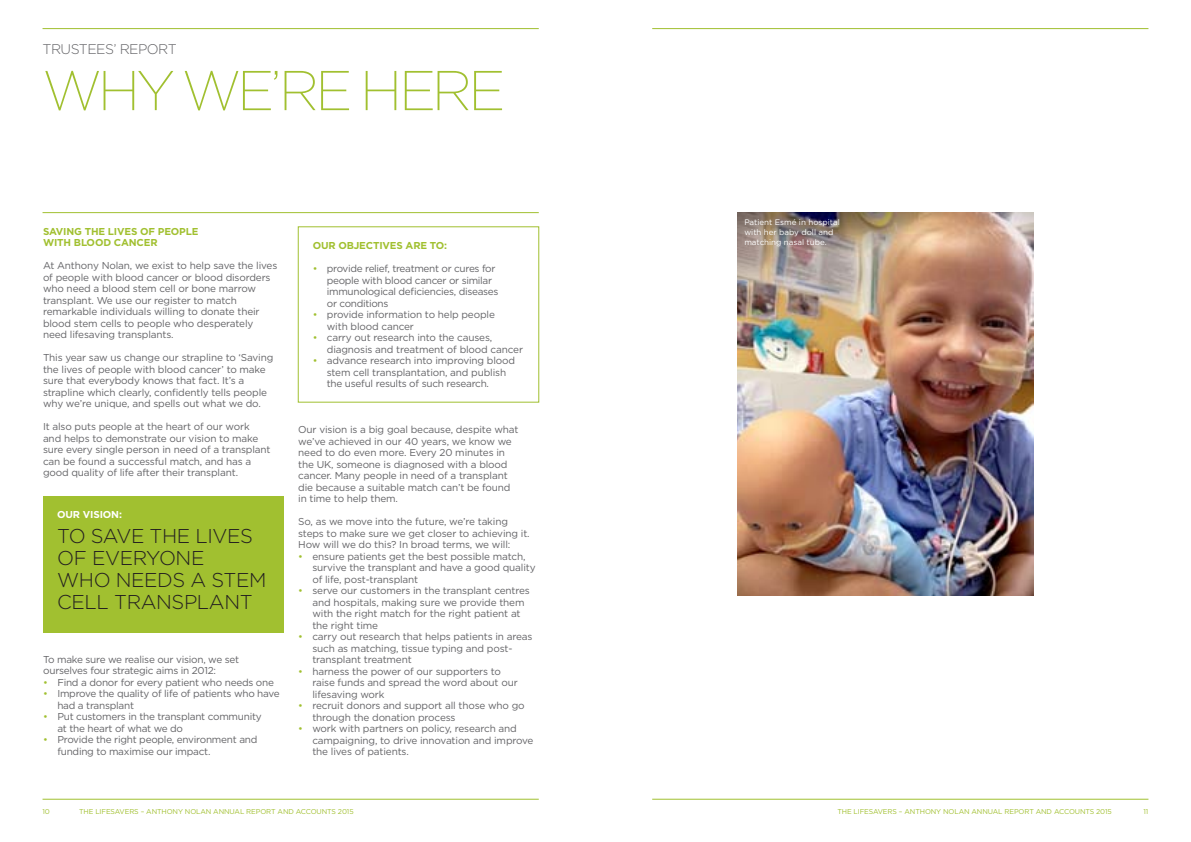
<style>
.page{position:relative;width:1191px;height:842px;background:#fff}
.page>*{position:absolute;margin:0;border:0;box-sizing:border-box;transform-origin:0 0}
.t1{font:200 56px "Gotham";letter-spacing:-.07em;color:#a1c030}
.t2{font:300 20px/22px "Gotham";letter-spacing:-.02em;color:#231f20}
.t3{font:300 14px "Gotham";letter-spacing:-.04em;color:#636366}
.t4{font:10px/11.5px "Gotham";letter-spacing:-.015em;color:#636366}
.t5{font:700 10px/11.5px "Gotham";letter-spacing:-.015em;color:#a1c030}
.t6{font:700 10px "Gotham";color:#fff}
.t7{font:8px/9.6px "Gotham";color:#fff}
.t8{font:7px "Gotham";letter-spacing:-.015em;color:#a1c030}
.s1{color:#a1c030}
</style>
<div class="page">
<hr style="left:43px;top:799px;width:496px;height:1px;background:#a1c030">
<hr style="left:43px;top:28px;width:496px;height:1px;background:#a1c030">
<hr style="left:652px;top:799px;width:496px;height:1px;background:#a1c030">
<hr style="left:652px;top:28px;width:496px;height:1px;background:#a1c030">
<img style="left:737px;top:213px;width:297px;height:382px">
<div style="left:43px;top:496px;width:240px;height:136px;background:#a1c030"></div>
<div style="left:298px;top:227px;width:241px;height:175px;border:1px solid #a1c030"></div>
<hr style="left:43px;top:212px;width:496px;height:1px;background:#a1c030">
<h3 class="t3" style="left:43px;top:40px;width:136px">TRUSTEES’ REPORT</h3>
<h1 class="t1" style="left:43px;top:56px;width:464px">WHY WE’RE H ERE</h1>
<p class="t5" style="left:43px;top:225px;width:157px;text-indent:23px">NG THE LIVES OF PEOPLE<br>WITH BLOOD CANCER</p>
<p class="t4" style="left:43px;top:260px;width:236px">At Anthony Nolan, we exist to help save the lives of people with blood cancer or blood disorders who need a blood stem cell or bone marrow transplant. We use our register to match remarkable individuals willing to donate their blood stem cells to people who desperately need lifesaving transplants.</p>
<p class="t4" style="left:43px;top:352px;width:232px">This year saw us change our strapline to ‘Saving the lives of people with blood cancer’ to make sure that everybody knows that fact. I t’s a strapline which clearly, confidently tells people why we’re unique, and spells out what we do.</p>
<p class="t4" style="left:43px;top:421px;width:229px">It also puts people at the heart of our work<br>and helps to demonstrate our vision to make sure every single person in need of a transplant can be found a successful match, and has a good quality of life after their transplant.</p>
<p class="t5" style="left:43px;top:225px;width:7px">SAVI</p>
<p class="t6" style="left:57px;top:508px;width:66px">OUR VISION:</p>
<h2 class="t2" style="left:57px;top:524px;width:206px">TO SAVE TH E LIVES<br>OF EVERYONE<br>WHO NEEDS A STEM<br>CELL TRANSPLANT</h2>
<p class="t4" style="left:43px;top:653px;width:198px">To make sure we realise our vision, we set ourselves four strategic aims in 2012:</p>
<p class="t4" style="left:43px;top:676px;width:232px"><span class="s1">•</span> Find a donor for every patient who needs one</p>
<p class="t4" style="left:57px;top:688px;width:224px;text-indent:-14px"><span class="s1">•</span> I mprove the quality of life of patients who have had a transplant</p>
<p class="t4" style="left:57px;top:711px;width:206px;text-indent:-14px"><span class="s1">•</span> Put customers in the transplant community at the heart of what we do</p>
<p class="t4" style="left:57px;top:734px;width:201px;text-indent:-14px"><span class="s1">•</span> Provide the right people, environment and funding to maximise our impact.</p>
<p class="t5" style="left:313px;top:240px;width:136px">OUR OBJECTIVES ARE TO:</p>
<p class="t4" style="left:327px;top:263px;width:173px;text-indent:-14px"><span class="s1">•</span> provide relief, treatment or cures for people with blood cancer or similar immunological deficiencies, diseases or conditions</p>
<p class="t4" style="left:327px;top:309px;width:170px;text-indent:-14px"><span class="s1">•</span> provide information to help people with blood cancer</p>
<p class="t4" style="left:327px;top:332px;width:198px;text-indent:-14px"><span class="s1">•</span> carry out research into the causes, diagnosis and treatment of blood cancer</p>
<p class="t4" style="left:327px;top:355px;width:190px;text-indent:-14px"><span class="s1">•</span> advance research into improving blood stem cell transplantation, and publish the useful results of such research.</p>
<p class="t4" style="left:298px;top:424px;width:222px">Our vision is a big goal because, despite what we’ve achieved in our 40 years, we know we need to do even more. Every 20 minutes in the UK, someone is diagnosed with a blood cancer. Many people in need of a transplant die because a suitable match can’t be found in time to help them.</p>
<p class="t4" style="left:298px;top:516px;width:233px">So, as we move into the future, we’re taking steps to make sure we get closer to achieving it.<br>How will we do this? I n broad terms, we will:</p>
<p class="t4" style="left:312px;top:550px;width:225px;text-indent:-14px"><span class="s1">•</span> ensure patients get the best possible match, survive the transplant and have a good quality of life, post-transplant</p>
<p class="t4" style="left:312px;top:585px;width:219px;text-indent:-14px"><span class="s1">•</span> serve our customers in the transplant centres and hospitals, making sure we provide them with the right match for the right patient at the right time</p>
<p class="t4" style="left:312px;top:631px;width:221px;text-indent:-14px"><span class="s1">•</span> carry out research that helps patients in areas such as matching, tissue typing and post&shy;transplant treatment</p>
<p class="t4" style="left:312px;top:665px;width:207px;text-indent:-14px"><span class="s1">•</span> harness the power of our supporters to raise funds and spread the word about our lifesaving work</p>
<p class="t4" style="left:312px;top:700px;width:214px;text-indent:-14px"><span class="s1">•</span> recruit donors and support all those who go through the donation process</p>
<p class="t4" style="left:312px;top:723px;width:223px;text-indent:-14px"><span class="s1">•</span> work with partners on policy, research and campaigning, to drive innovation and improve the lives of patients.</p>
<p class="t7" style="left:744px;top:218px;width:97px">Patient Esmé in hospital with her baby doll and matching nasal tube.</p>
<p class="t8" style="left:43px;top:807px;width:9px">10</p>
<p class="t8" style="left:79px;top:807px;width:187px">THE LIFESAVERS – ANTHONY NOLAN Ann ual Report</p>
<p class="t8" style="left:277px;top:807px;width:50px">an d Accounts</p>
<p class="t8" style="left:338px;top:807px;width:17px">2015</p>
<p class="t8" style="left:837px;top:807px;width:187px">THE LIFESAVERS – ANTHONY NOLAN Ann ual Report</p>
<p class="t8" style="left:1035px;top:807px;width:50px">an d Accounts</p>
<p class="t8" style="left:1096px;top:807px;width:17px">2015</p>
<p class="t8" style="left:1143px;top:807px;width:6px">11</p>
</div>
